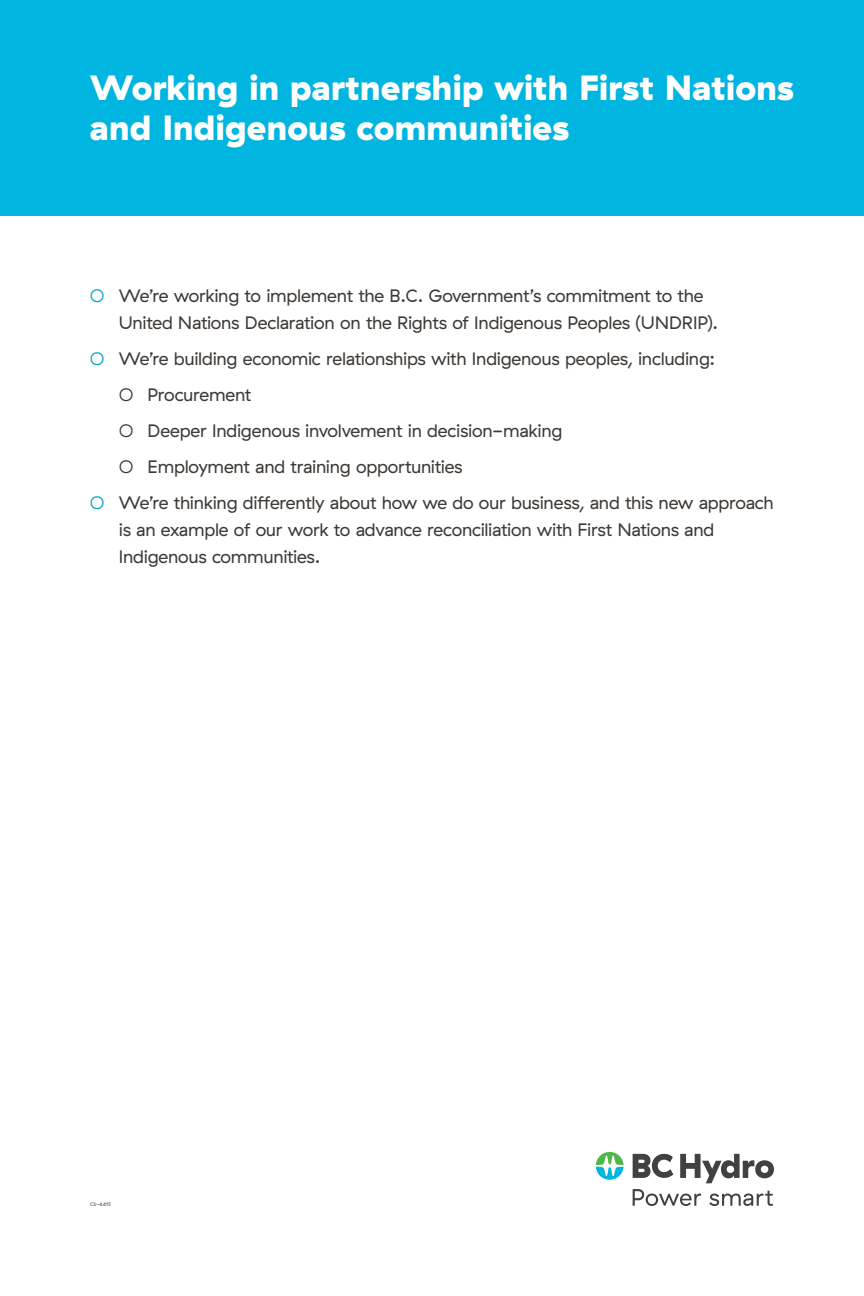
<style>
.page{position:relative;width:864px;height:1296px;background:#fff}
.page>*{position:absolute;margin:0;border:0;box-sizing:border-box;transform-origin:0 0}
.t1{font:900 35px/40px "GT Haptik";color:#fff}
.t2{font:18px/27px "GT Haptik";letter-spacing:-.02em;color:#3e3935}
.t3{font:5px "GT Haptik";letter-spacing:.005em;color:#414042}
.s1{color:#05a1c6}
</style>
<div class="page">
<svg style="left:596px;top:1152px;width:28px;height:28px"></svg>
<svg style="left:633px;top:1154px;width:40px;height:24px"></svg>
<svg style="left:680px;top:1154px;width:94px;height:29px"></svg>
<svg style="left:633px;top:1189px;width:68px;height:17px"></svg>
<svg style="left:709px;top:1191px;width:64px;height:15px"></svg>
<div style="left:0;top:0;width:864px;height:216px;background:#00b5df"></div>
<h1 class="t1" style="left:90px;top:68px;width:705px">Working in partnership with First Nations and Indigenous communities</h1>
<p class="t2" style="left:119px;top:283px;width:601px;text-indent:-29px"><span class="s1">○</span> We’re working to implement the B.C. Government’s commitment to the<br>United Nations Declaration on the Rights of Indigenous Peoples (UNDRIP).</p>
<p class="t2" style="left:90px;top:346px;width:627px"><span class="s1">○</span> We’re building economic relationships with Indigenous peoples, including:</p>
<p class="t2" style="left:119px;top:382px;width:134px">○ Procurement</p>
<p class="t2" style="left:119px;top:418px;width:445px">○ Deeper Indigenous involvement in decision-making</p>
<p class="t2" style="left:119px;top:454px;width:345px">○ Employment and training opportunities</p>
<p class="t2" style="left:119px;top:490px;width:656px;text-indent:-29px"><span class="s1">○</span> We’re thinking differently about how we do our business, and this new approach is an example of our work to advance reconciliation with First Nations and<br>Indigenous communities.</p>
<p class="t3" style="left:90px;top:1201px;width:22px">CS-4415</p>
</div>
